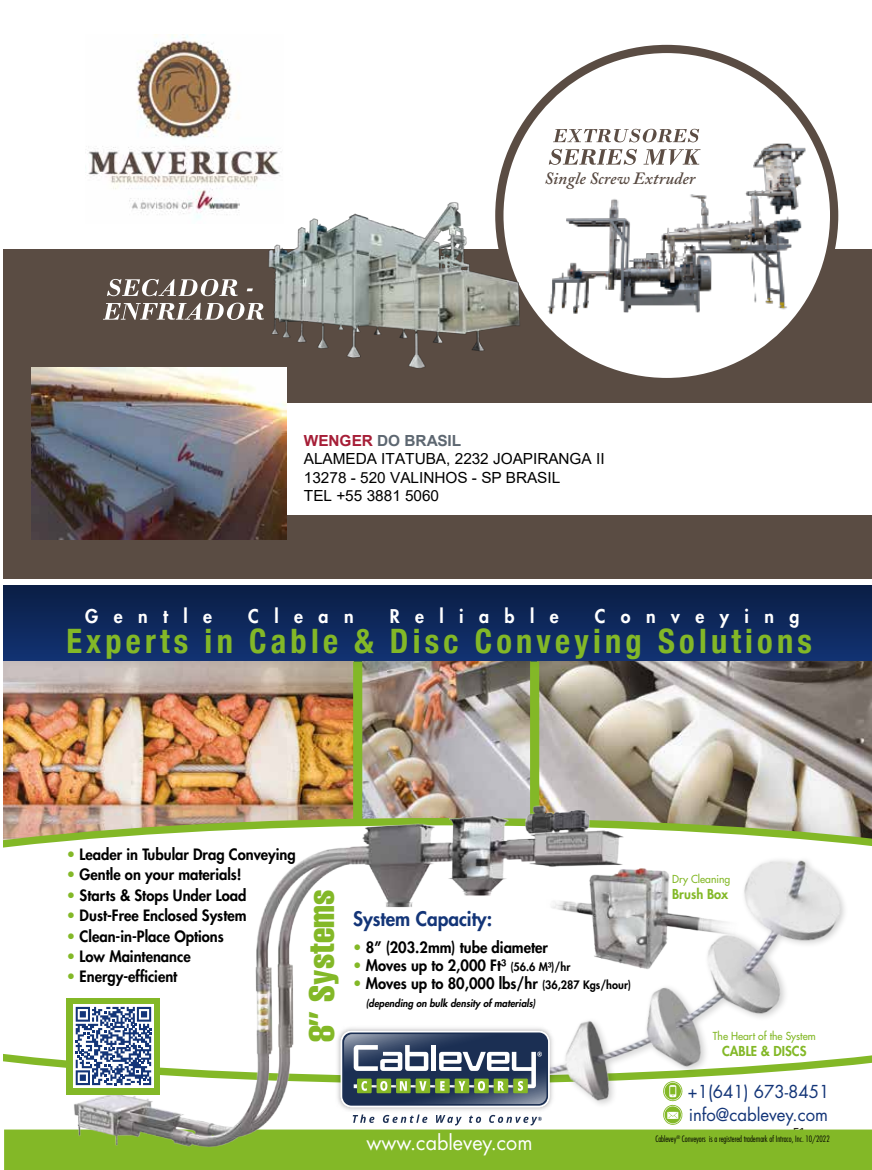
<style>
.page{position:relative;width:872px;height:1170px;background:#fff}
.page>*{position:absolute;margin:0;border:0;box-sizing:border-box;transform-origin:0 0}
.t1{font:extra-condensed 34.95px "Helvetica";color:#83b827;scale:1.04 1}
.t2{font:700 condensed 33.6px "Helvetica Neue";letter-spacing:.13em;color:#83b827;scale:.96 1}
.t3{font:20.4px "Futura";color:#fff;scale:.96 1}
.t4{font:800 19.5px "Futura";color:#133578;scale:.96 1}
.t5{font:800 18.45px "Futura";letter-spacing:.87em;color:#fff;scale:.96 1}
.t6{font:17.4px/23.4px "Futura";color:#133578;scale:.96 1}
.t7{font:italic 600 17.1px "Adobe Caslon Pro";color:#584a42}
.t8{font:800 15.3px "Futura";color:#000;scale:.96 1}
.t9{font:15.3px/18.3px "Arial";color:#000}
.t10{font:15px "Fira Sans Compressed";color:#231e1e}
.t11{font:800 13.35px "Futura";color:#83b827;scale:.96 1}
.t12{font:10.8px "Futura";color:#83b827;scale:.96 1}
.t13{font:italic 800 10.05px "Futura";color:#000;scale:.96 1}
.t14{font:300 condensed 8.55px "Futura";color:#000;scale:.96 1}
.s1{font-weight:700;color:#a61e37}
.s2{font-weight:700;color:#5d6771}
.s3{color:#83b827}
.s4{font-size:11.4px}
</style>
<div class="page">
<img style="left:3px;top:673px;width:350px;height:144px">
<img style="left:539px;top:673px;width:333px;height:144px">
<img style="left:362px;top:673px;width:168px;height:103px">
<div style="left:531px;top:662px;width:7px;height:195px;background:#83b827"></div>
<div style="left:530px;top:661px;width:9px;height:197px;border:2px solid #83b827"></div>
<div style="left:354px;top:662px;width:7px;height:195px;background:#83b827"></div>
<div style="left:353px;top:661px;width:9px;height:197px;border:2px solid #83b827"></div>
<svg style="left:3px;top:825px;width:869px;height:23px;background:#aab573"></svg>
<img style="left:637px;top:833px;width:218px;height:173px">
<img style="left:54px;top:776px;width:583px;height:230px">
<div style="left:67px;top:997px;width:93px;height:97px;background:#83b827"></div>
<div style="left:73px;top:1004px;width:80px;height:83px;background:#fff"></div>
<svg style="left:3px;top:585px;width:869px;height:88px;background:#213761"></svg>
<svg style="left:4px;top:1006px;width:868px;height:163px"></svg>
<div style="left:4px;top:249px;width:868px;height:102px;background:#5a4c43"></div>
<div style="left:4px;top:351px;width:868px;height:52px;background:#5a4c43"></div>
<div style="left:4px;top:381px;width:84px;height:145px;background:#5a4c43"></div>
<div style="left:4px;top:515px;width:868px;height:63px;background:#5a4c43"></div>
<img style="left:85px;top:34px;width:197px;height:185px">
<svg style="left:103px;top:279px;width:161px;height:41px"></svg>
<div style="left:495px;top:45px;width:343px;height:341px;background:#5a4c43;border-radius:50%"></div>
<div style="left:503px;top:53px;width:327px;height:325px;background:#fff;border-radius:50%"></div>
<img style="left:511px;top:113px;width:328px;height:222px">
<svg style="left:553px;top:129px;width:146px;height:13px"></svg>
<svg style="left:549px;top:149px;width:151px;height:16px"></svg>
<img style="left:265px;top:181px;width:267px;height:188px">
<img style="left:31px;top:367px;width:256px;height:172px">
<p class="t7" style="left:544px;top:168px;width:152px">Single Screw Extruder</p>
<p class="t9" style="left:304px;top:431px;width:302px"><span class="s1">WENGER</span> <span class="s2">DO BRASIL<br></span>ALAMEDA ITATUBA, 2232 JOAPIRANGA II<br>13278 - 520 VALINHOS - SP BRASIL<br>TEL +55 3881 5060</p>
<p class="t5" style="left:85px;top:603px;width:134px">Gentle</p>
<p class="t5" style="left:248px;top:603px;width:111px">Clean</p>
<p class="t5" style="left:390px;top:603px;width:178px">Reliable</p>
<p class="t5" style="left:595px;top:603px;width:215px">Conveying</p>
<h2 class="t2" style="left:66px;top:613px;width:778px">Experts in Cable &amp; Disc Conveying Solutions</h2>
<p class="t8" style="left:67px;top:843px;width:240px"><span class="s3">•</span> Leader in Tubular Drag Conveying</p>
<p class="t8" style="left:67px;top:864px;width:183px"><span class="s3">•</span> Gentle on your materials!</p>
<p class="t8" style="left:67px;top:884px;width:189px"><span class="s3">•</span> Starts &amp; Stops Under Load</p>
<p class="t8" style="left:67px;top:905px;width:189px"><span class="s3">•</span> Dust-Free Enclosed System</p>
<p class="t8" style="left:67px;top:925px;width:165px"><span class="s3">•</span> Clean-in-Place Options</p>
<p class="t8" style="left:67px;top:946px;width:130px"><span class="s3">•</span> Low Maintenance</p>
<p class="t8" style="left:67px;top:966px;width:116px"><span class="s3">•</span> Energy-efficient</p>
<h1 class="t1" style="left:300px;top:1042px;width:148px;rotate:-90deg">8” Systems</h1>
<p class="t4" style="left:353px;top:905px;width:146px">System Capacity:</p>
<p class="t8" style="left:353px;top:936px;width:204px"><span class="s3">•</span> 8” (203.2mm) tube diameter</p>
<p class="t8" style="left:353px;top:954px;width:228px"><span class="s3">•</span> Moves up to 2,000 Ft³ <span class="s4">(56.6 M³)/hr</span></p>
<p class="t8" style="left:353px;top:973px;width:291px"><span class="s3">•</span> Moves up to 80,000 lbs/hr <span class="s4">(36,287 Kgs/hour)</span></p>
<p class="t13" style="left:366px;top:996px;width:178px">(depending on bulk density of materials)</p>
<h3 class="t3" style="left:366px;top:1128px;width:175px">www.cablevey.com</h3>
<p class="t12" style="left:672px;top:871px;width:62px">Dry Cleaning</p>
<p class="t11" style="left:672px;top:885px;width:60px">Brush Box</p>
<p class="t12" style="left:713px;top:1028px;width:109px">The Heart of the System</p>
<p class="t11" style="left:722px;top:1041px;width:89px">CABLE &amp; DISCS</p>
<p class="t6" style="left:687px;top:1079px;width:149px">+1(641) 673-8451 info@cablevey.com</p>
<p class="t10" style="left:793px;top:1121px;width:13px">51</p>
<p class="t14" style="left:655px;top:1132px;width:183px">Cablevey<sup>®</sup> Conveyors is a registered trademark of Intraco, Inc. 10/2022</p>
</div>
